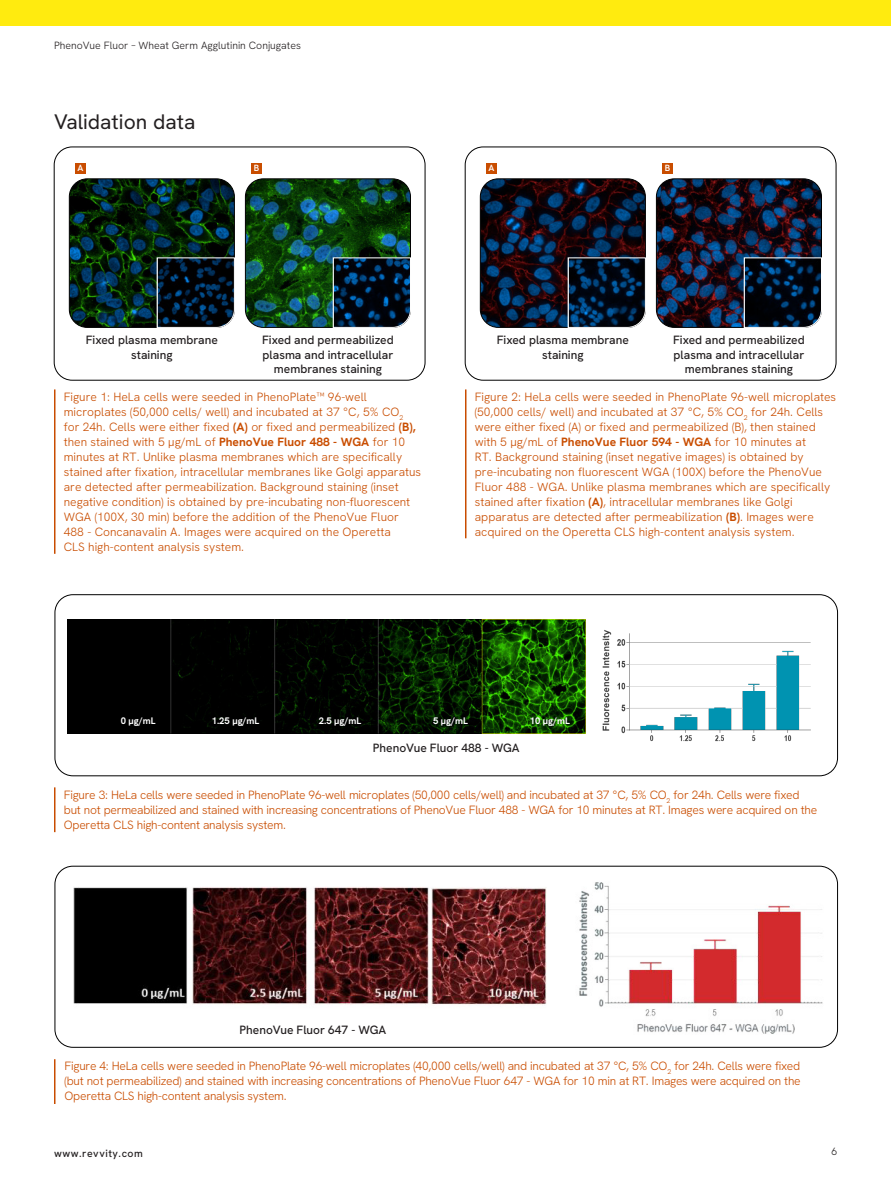
<style>
.page{position:relative;width:891px;height:1188px;background:#fff}
.page>*{position:absolute;margin:0;border:0;box-sizing:border-box;transform-origin:0 0}
.t1{font:21px "Hanken Grotesk";color:#231f20}
.t2{font:300 12px/15px "Hanken Grotesk";color:#c94d00}
.t3{font:300 12px/15px "Hanken Grotesk";letter-spacing:-.02em;color:#c94d00}
.t4{font:500 12px/14.4px "Hanken Grotesk";color:#231f20;text-align:center}
.t5{font:300 10.5px "Hanken Grotesk";color:#231f20}
.t6{font:500 10.5px "Hanken Grotesk";letter-spacing:.05em;color:#231f20}
.Body_Copy{font:700 9.45px "Hanken Grotesk";color:#fff}
.t7{font:600 9px "Hanken Grotesk";color:#fff}
.s1{font-weight:700}
</style>
<div class="page">
<div style="left:0;top:0;width:891px;height:26px;background:#ffeb0f"></div>
<div style="left:55px;top:595px;width:783px;height:181px;border:1px solid #000;border-radius:18px"></div>
<div style="left:54px;top:147px;width:371px;height:233px;border:1px solid #000;border-radius:18px"></div>
<div style="left:465px;top:147px;width:371px;height:233px;border:1px solid #000;border-radius:18px"></div>
<hr style="left:465px;top:389px;width:1px;height:149px;background:#c94d00">
<hr style="left:54px;top:389px;width:2px;height:165px;background:#c94d00">
<img style="left:69px;top:179px;width:165px;height:148px">
<div style="left:69px;top:179px;width:166px;height:149px;border:1px solid #000;border-radius:18px"></div>
<svg style="left:157px;top:258px;width:78px;height:70px;background:#0e1d2b"></svg>
<div style="left:75px;top:163px;width:11px;height:11px;background:#c94d00"></div>
<img style="left:245px;top:179px;width:165px;height:148px">
<div style="left:245px;top:179px;width:166px;height:149px;border:1px solid #000;border-radius:18px"></div>
<div style="left:251px;top:163px;width:11px;height:11px;background:#c94d00"></div>
<svg style="left:333px;top:258px;width:78px;height:70px;background:#0e2338"></svg>
<img style="left:480px;top:179px;width:165px;height:148px">
<div style="left:480px;top:179px;width:166px;height:149px;border:1px solid #000;border-radius:18px"></div>
<div style="left:486px;top:163px;width:11px;height:11px;background:#c94d00"></div>
<svg style="left:568px;top:258px;width:78px;height:70px;background:#0e263d"></svg>
<img style="left:656px;top:179px;width:165px;height:148px">
<div style="left:656px;top:179px;width:166px;height:149px;border:1px solid #000;border-radius:18px"></div>
<div style="left:662px;top:163px;width:11px;height:11px;background:#c94d00"></div>
<svg style="left:744px;top:258px;width:78px;height:70px;background:#0e1e30"></svg>
<hr style="left:54px;top:787px;width:2px;height:45px;background:#c94d00">
<img style="left:602px;top:630px;width:209px;height:112px">
<img style="left:67px;top:620px;width:518px;height:114px">
<hr style="left:54px;top:1059px;width:2px;height:45px;background:#c94d00">
<div style="left:55px;top:866px;width:783px;height:182px;border:1px solid #000;border-radius:18px"></div>
<img style="left:74px;top:882px;width:749px;height:152px">
<p class="t5" style="left:54px;top:39px;width:248px">PhenoVue Fluor – Wheat Germ Agglutinin Conjugates</p>
<p class="t1" style="left:54px;top:108px;width:143px">Validation data</p>
<p class="t7" style="left:78px;top:162px;width:7px">A</p>
<p class="t7" style="left:254px;top:162px;width:7px">B</p>
<p class="t7" style="left:489px;top:162px;width:7px">A</p>
<p class="t7" style="left:665px;top:162px;width:7px">B</p>
<p class="t4" style="left:86px;top:333px;width:134px">Fixed plasma membrane staining</p>
<p class="t4" style="left:262px;top:333px;width:133px">Fixed and permeabilized plasma and intracellular membranes staining</p>
<p class="t4" style="left:497px;top:333px;width:134px">Fixed plasma membrane staining</p>
<p class="t4" style="left:673px;top:333px;width:133px">Fixed and permeabilized plasma and intracellular membranes staining</p>
<p class="t2" style="left:64px;top:389px;width:359px">Figure 1: HeLa cells were seeded in PhenoPlate™ 96-well microplates (50,000 cells/ well) and incubated at 37 °C, 5% CO<sub>2 </sub>for 24h. Cells were either fixed <span class="s1">(A)</span> or fixed and permeabilized <span class="s1">(B), </span>then stained with 5 μg/mL of <span class="s1">PhenoVue Fluor 488 - WGA</span> for 10 minutes at RT. Unlike plasma membranes which are specifically stained after fixation, intracellular membranes like Golgi apparatus are detected after permeabilization. Background staining (inset negative condition) is obtained by pre-incubating non-fluorescent WGA (100X, 30 min) before the addition of the PhenoVue Fluor 488 - Concanavalin A. Images were acquired on the Operetta<br>CLS high-content analysis system.</p>
<p class="t2" style="left:475px;top:389px;width:363px">Figure 2: HeLa cells were seeded in PhenoPlate 96-well microplates (50,000 cells/ well) and incubated at 37 °C, 5% CO<sub>2</sub> for 24h. Cells were either fixed (A) or fixed and permeabilized (B), then stained with 5 μg/mL of <span class="s1">PhenoVue Fluor 594 - WGA</span> for 10 minutes at<br>RT. Background staining (inset negative images) is obtained by pre-incubating non fluorescent WGA (100X) before the PhenoVue Fluor 488 - WGA. Unlike plasma membranes which are specifically stained after fixation <span class="s1">(A)</span>, intracellular membranes like Golgi apparatus are detected after permeabilization <span class="s1">(B)</span>. Images were acquired on the Operetta CLS high-content analysis system.</p>
<p class="Body_Copy" style="left:121px;top:714px;width:36px">0 µg/mL</p>
<p class="Body_Copy" style="left:212px;top:714px;width:49px">1.25 µg/mL</p>
<p class="Body_Copy" style="left:319px;top:714px;width:44px">2.5 µg/mL</p>
<p class="Body_Copy" style="left:433px;top:714px;width:36px">5 µg/mL</p>
<p class="Body_Copy" style="left:530px;top:714px;width:42px">10 µg/mL</p>
<p class="t4" style="left:373px;top:740px;width:148px">PhenoVue Fluor 488 - WGA</p>
<p class="t3" style="left:64px;top:787px;width:755px">Figure 3: HeLa cells were seeded in PhenoPlate 96-well microplates (50,000 cells/well) and incubated at 37 °C, 5% CO<sub>2</sub> for 24h. Cells were fixed but not permeabilized and stained with increasing concentrations of PhenoVue Fluor 488 - WGA for 10 minutes at RT. Images were acquired on the<br>Operetta CLS high-content analysis system.</p>
<p class="t4" style="left:240px;top:1022px;width:148px">PhenoVue Fluor 647 - WGA</p>
<p class="t2" style="left:65px;top:1058px;width:738px;text-align:justify">Figure 4: HeLa cells were seeded in PhenoPlate 96-well microplates (40,000 cells/well) and incubated at 37 °C, 5% CO<sub>2</sub> for 24h. Cells were fixed (but not permeabilized) and stained with increasing concentrations of PhenoVue Fluor 647 - WGA for 10 min at RT. Images were acquired on the Operetta CLS high-content analysis system.</p>
<p class="t6" style="left:54px;top:1147px;width:90px">www.revvity.com</p>
<p class="t5" style="left:832px;top:1145px;width:7px">6</p>
</div>
